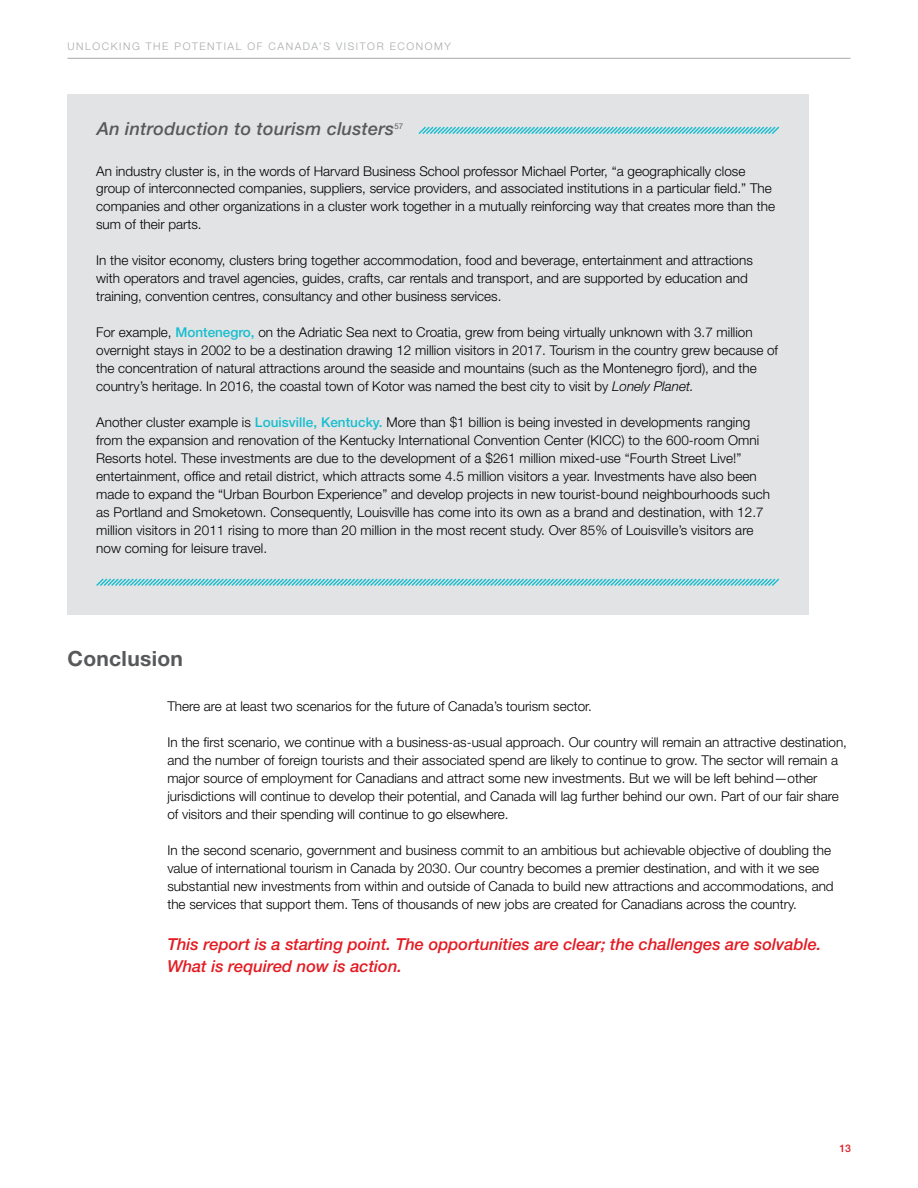
<style>
.page{position:relative;width:918px;height:1188px;background:#fff}
.page>*{position:absolute;margin:0;border:0;box-sizing:border-box;transform-origin:0 0}
.t1{font:700 21px "Helvetica Neue LT Std";letter-spacing:.015em;color:#58595b}
.t2{font:italic 500 18px "Helvetica Neue LT Std";letter-spacing:.015em;color:#58595b}
.t3{font:italic 500 16.5px/22.5px "Helvetica Neue LT Std";color:#e31b23}
.t4{font:300 13.5px/18px "Helvetica Neue LT Std";color:#000}
.t5{font:300 10.5px "Helvetica Neue LT Std";letter-spacing:.15em;color:#a7a9ac}
.t6{font:500 10.5px "Helvetica Neue LT Std";color:#e31b23}
.t7{font:7.8px "Helvetica Neue LT Std";color:#58595b}
.s1{font-weight:500;color:#16becf}
.s2{font-style:italic}
</style>
<div class="page">
<div style="left:68px;top:94px;width:741px;height:520px;background:#e2e3e4"></div>
<hr style="left:68px;top:58px;width:782px;height:1px;background:#a7a9ac">
<svg style="left:418px;top:126px;width:362px;height:8px"></svg>
<svg style="left:96px;top:578px;width:684px;height:8px"></svg>
<p class="t5" style="left:68px;top:39px;width:18px">Unlocking</p>
<p class="t5" style="left:146px;top:39px;width:9px">the</p>
<p class="t5" style="left:175px;top:39px;width:17px">Potential</p>
<p class="t5" style="left:247px;top:39px;width:9px">of</p>
<p class="t5" style="left:269px;top:39px;width:19px">Canada</p>
<p class="t5" style="left:319px;top:39px;width:33px">’s Visitor</p>
<p class="t5" style="left:390px;top:39px;width:18px">Economy</p>
<h2 class="t2" style="left:97px;top:118px;width:299px">An introduction to tourism clusters</h2>
<p class="t7" style="left:395px;top:122px;width:10px">57</p>
<p class="t4" style="left:96px;top:161px;width:680px">An industry cluster is, in the words of Harvard Business School professor Michael Porter, “a geographically close group of interconnected companies, suppliers, service providers, and associated institutions in a particular field.” The companies and other organizations in a cluster work together in a mutually reinforcing way that creates more than the sum of their parts.</p>
<p class="t4" style="left:96px;top:251px;width:658px">In the visitor economy, clusters bring together accommodation, food and beverage, entertainment and attractions with operators and travel agencies, guides, crafts, car rentals and transport, and are supported by education and training, convention centres, consultancy and other business services.</p>
<p class="t4" style="left:96px;top:323px;width:683px">For example, <span class="s1">Montenegro,</span> on the Adriatic Sea next to Croatia, grew from being virtually unknown with 3.7 million overnight stays in 2002 to be a destination drawing 12 million visitors in 2017. Tourism in the country grew because of the concentration of natural attractions around the seaside and mountains (such as the Montenegro fjord), and the country’s heritage. In 2016, the coastal town of Kotor was named the best city to visit by <span class="s2">Lonely Planet.</span></p>
<p class="t4" style="left:96px;top:413px;width:675px">Another cluster example is <span class="s1">Louisville, Kentucky.</span> More than $1 billion is being invested in developments ranging from the expansion and renovation of the Kentucky International Convention Center (KICC) to the 600-room Omni Resorts hotel. These investments are due to the development of a $261 million mixed-use “Fourth Street Live!” entertainment, office and retail district, which attracts some 4.5 million visitors a year. Investments have also been made to expand the “Urban Bourbon Experience” and develop projects in new tourist-bound neighbourhoods such as Portland and Smoketown. Consequently, Louisville has come into its own as a brand and destination, with 12.7 million visitors in 2011 rising to more than 20 million in the most recent study. Over 85% of Louisville’s visitors are now coming for leisure travel.</p>
<h1 class="t1" style="left:68px;top:646px;width:117px">Conclusion</h1>
<p class="t4" style="left:167px;top:697px;width:426px">There are at least two scenarios for the future of Canada’s tourism sector.</p>
<p class="t4" style="left:167px;top:733px;width:681px">In the first scenario, we continue with a business-as-usual approach. Our country will remain an attractive destination, and the number of foreign tourists and their associated spend are likely to continue to grow. The sector will remain a major source of employment for Canadians and attract some new investments. But we will be left behind—other jurisdictions will continue to develop their potential, and Canada will lag further behind our own. Part of our fair share of visitors and their spending will continue to go elsewhere.</p>
<p class="t4" style="left:167px;top:841px;width:668px">In the second scenario, government and business commit to an ambitious but achievable objective of doubling the value of international tourism in Canada by 2030. Our country becomes a premier destination, and with it we see substantial new investments from within and outside of Canada to build new attractions and accommodations, and the services that support them. Tens of thousands of new jobs are created for Canadians across the country.</p>
<p class="t3" style="left:167px;top:932px;width:656px">This report is a starting point. The opportunities are clear; the challenges are solvable.<br>What is required now is action.</p>
<p class="t6" style="left:839px;top:1142px;width:13px">13</p>
</div>
